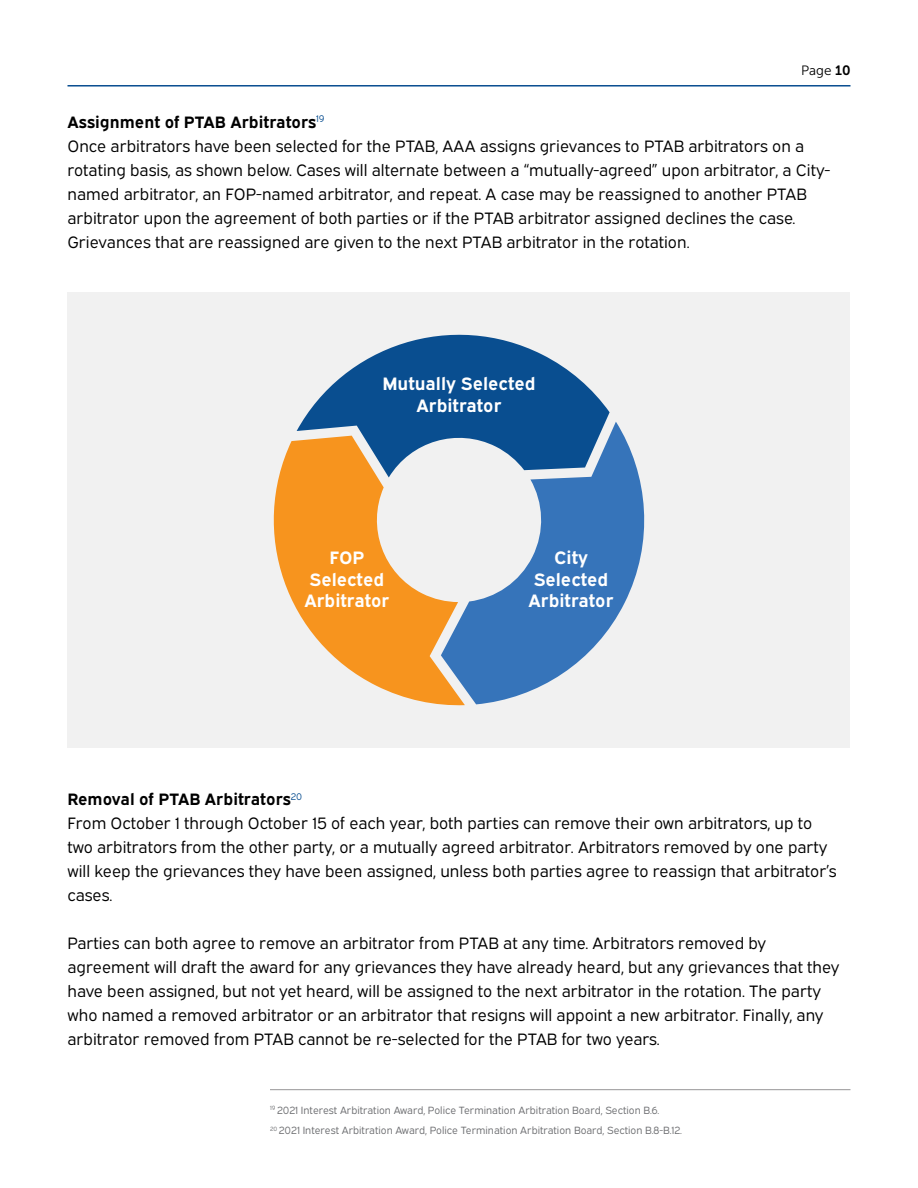
<style>
.page{position:relative;width:918px;height:1188px;background:#fff}
.page>*{position:absolute;margin:0;border:0;box-sizing:border-box;transform-origin:0 0}
.t1{font:700 18px/21.6px "Expressway Rg";color:#fff;text-align:center}
.t2{font:16.5px/24px "Expressway Bk";color:#000}
.t3{font:700 16.5px "Expressway Rg";color:#000}
.t4{font:13.5px "Museo Sans 300";color:#000}
.t5{font:10.5px/20.2px "Expressway Bk";color:#6d6e71}
.s1{font-family:"Museo Sans 700"}
</style>
<div class="page">
<div style="left:68px;top:292px;width:782px;height:455px;background:#f1f1f1"></div>
<hr style="left:68px;top:85px;width:782px;height:2px;background:#094e90">
<hr style="left:270px;top:1089px;width:580px;height:1px;background:#a2a1a2">
<svg style="left:273px;top:440px;width:192px;height:266px;fill:#f7941e"></svg>
<svg style="left:297px;top:334px;width:313px;height:143px;fill:#094e90"></svg>
<svg style="left:441px;top:422px;width:204px;height:282px;fill:#3674ba"></svg>
<p class="t4" style="left:801px;top:63px;width:51px">Page <span class="s1">10</span></p>
<p class="t3" style="left:68px;top:109px;width:259px">Assignment of PTAB Arbitrators<sup>19</sup></p>
<p class="t2" style="left:68px;top:132px;width:764px">Once arbitrators have been selected for the PTAB, AAA assigns grievances to PTAB arbitrators on a rotating basis, as shown below. Cases will alternate between a “mutually-agreed” upon arbitrator, a City&shy;named arbitrator, an FOP-named arbitrator, and repeat. A case may be reassigned to another PTAB arbitrator upon the agreement of both parties or if the PTAB arbitrator assigned declines the case.<br>Grievances that are reassigned are given to the next PTAB arbitrator in the rotation.</p>
<p class="t1" style="left:382px;top:371px;width:155px">Mutually Selected<br>Arbitrator</p>
<p class="t1" style="left:304px;top:545px;width:87px">FOP<br>Selected<br>Arbitrator</p>
<p class="t1" style="left:528px;top:545px;width:87px">City<br>Selected<br>Arbitrator</p>
<p class="t3" style="left:68px;top:786px;width:236px">Removal of PTAB Arbitrators<sup>20</sup></p>
<p class="t2" style="left:68px;top:810px;width:771px">From October 1 through October 15 of each year, both parties can remove their own arbitrators, up to two arbitrators from the other party, or a mutually agreed arbitrator. Arbitrators removed by one party will keep the grievances they have been assigned, unless both parties agree to reassign that arbitrator’s cases.</p>
<p class="t2" style="left:68px;top:930px;width:774px">Parties can both agree to remove an arbitrator from PTAB at any time. Arbitrators removed by agreement will draft the award for any grievances they have already heard, but any grievances that they have been assigned, but not yet heard, will be assigned to the next arbitrator in the rotation. The party who named a removed arbitrator or an arbitrator that resigns will appoint a new arbitrator. Finally, any arbitrator removed from PTAB cannot be re-selected for the PTAB for two years.</p>
<p class="t5" style="left:270px;top:1099px;width:414px"><sup>19</sup> 2021 Interest Arbitration Award, Police Termination Arbitration Board, Section B.6.<br><sup>20</sup> 2021 Interest Arbitration Award, Police Termination Arbitration Board, Section B.8-B.12.</p>
</div>
